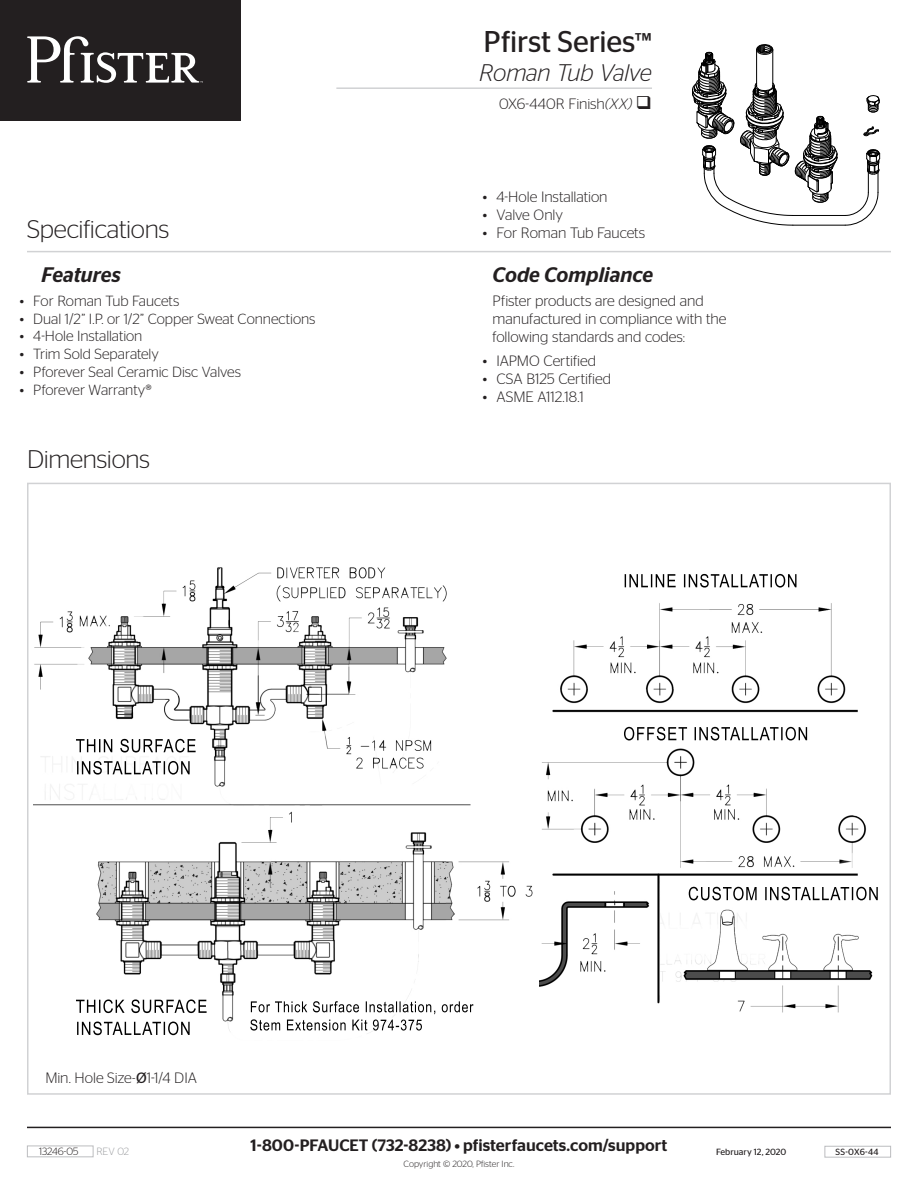
<style>
.page{position:relative;width:918px;height:1188px;background:#fff}
.page>*{position:absolute;margin:0;border:0;box-sizing:border-box;transform-origin:0 0}
.t1{font:30px "Stag Sans";letter-spacing:-.005em;color:#231f20}
.t2{font:300 25.5px "Stag Sans";letter-spacing:-.015em;color:#231f20}
.t3{font:italic 300 24px "Stag Sans";letter-spacing:-.015em;color:#231f20}
.t4{font:italic 500 21px "Stag Sans";color:#231f20}
.t5{font:500 16.5px "Stag Sans";letter-spacing:.005em;color:#231f20}
.t6{font:300 15px/18px "Stag Sans";letter-spacing:-.005em;color:#231f20}
.t7{font:300 14.7px "Stag Sans";letter-spacing:-.005em;color:#231f20}
.t8{font:300 10.5px "Stag Sans";color:#231f20}
.t9{font:300 10.5px "Stag Sans";color:#9d9fa2}
.t10{font:300 9px "Stag Sans";color:#231f20}
.t11{font:9px "Stag Sans";color:#231f20}
.s1{font-size:27px}
.s2{font-style:italic}
.s3{font-weight:400}
</style>
<div class="page">
<img style="left:539px;top:573px;width:339px;height:440px">
<div style="left:0;top:0;width:241px;height:121px;background:#231f20"></div>
<svg style="left:27px;top:36px;width:176px;height:47px"></svg>
<hr style="left:27px;top:1127px;width:864px;height:1px;background:#231f20">
<img style="left:33px;top:567px;width:500px;height:469px">
<svg style="left:692px;top:44px;width:189px;height:182px"></svg>
<div style="left:27px;top:1146px;width:66px;height:11px;border:1px solid #bcbdc0"></div>
<div style="left:825px;top:1146px;width:66px;height:12px;border:1px solid #bcbdc0"></div>
<hr style="left:27px;top:251px;width:864px;height:1px;background:#d1d2d4">
<hr style="left:336px;top:87px;width:316px;height:2px;background:#d1d2d4">
<p class="t1" style="left:484px;top:25px;width:170px">Pfirst Series<span class="s1">™</span></p>
<p class="t3" style="left:479px;top:59px;width:174px">Roman Tub Valve</p>
<p class="t6" style="left:499px;top:94px;width:154px">0X6-440R Finish<span class="s2">(XX)</span> ❑</p>
<p class="t6" style="left:483px;top:187px;width:126px">• 4-Hole Installation</p>
<p class="t6" style="left:483px;top:205px;width:82px">• Valve Only</p>
<p class="t6" style="left:483px;top:223px;width:164px">• For Roman Tub Faucets</p>
<p class="t2" style="left:27px;top:215px;width:144px">Specifications</p>
<p class="t4" style="left:42px;top:262px;width:81px">Features</p>
<p class="t4" style="left:493px;top:262px;width:162px">Code Compliance</p>
<p class="t7" style="left:20px;top:293px;width:161px">• For Roman Tub Faucets</p>
<p class="t7" style="left:20px;top:310px;width:297px">• Dual 1/2” I.P. or 1/2” Copper Sweat Connections</p>
<p class="t7" style="left:20px;top:328px;width:124px">• 4-Hole Installation</p>
<p class="t7" style="left:20px;top:346px;width:141px">• Trim Sold Separately</p>
<p class="t7" style="left:20px;top:363px;width:223px">• Pforever Seal Ceramic Disc Valves</p>
<p class="t7" style="left:20px;top:381px;width:134px">• Pforever Warranty®</p>
<p class="t2" style="left:27px;top:445px;width:125px">Dimensions</p>
<p class="t6" style="left:493px;top:292px;width:235px">Pfister products are designed and manufactured in compliance with the following standards and codes:</p>
<p class="t6" style="left:483px;top:352px;width:115px">• IAPMO Certified</p>
<p class="t6" style="left:483px;top:370px;width:130px">• CSA B125 Certified</p>
<p class="t6" style="left:483px;top:388px;width:102px">• ASME A112.18.1</p>
<p class="t6" style="left:45px;top:1069px;width:153px">Min. Hole Size-<span class="s3">Ø</span>1-1/4 DIA</p>
<p class="t5" style="left:251px;top:1136px;width:418px">1-800-PFAUCET (732-8238) • pfisterfaucets.com/support</p>
<p class="t8" style="left:39px;top:1146px;width:41px">13246-05</p>
<p class="t11" style="left:716px;top:1147px;width:72px">February 12, 2020</p>
<p class="t10" style="left:404px;top:1159px;width:112px">Copyright © 2020, Pfister Inc.</p>
<p class="t9" style="left:96px;top:1146px;width:34px">REV 02</p>
<p class="t11" style="left:836px;top:1147px;width:45px">SS-0X6-44</p>
</div>
